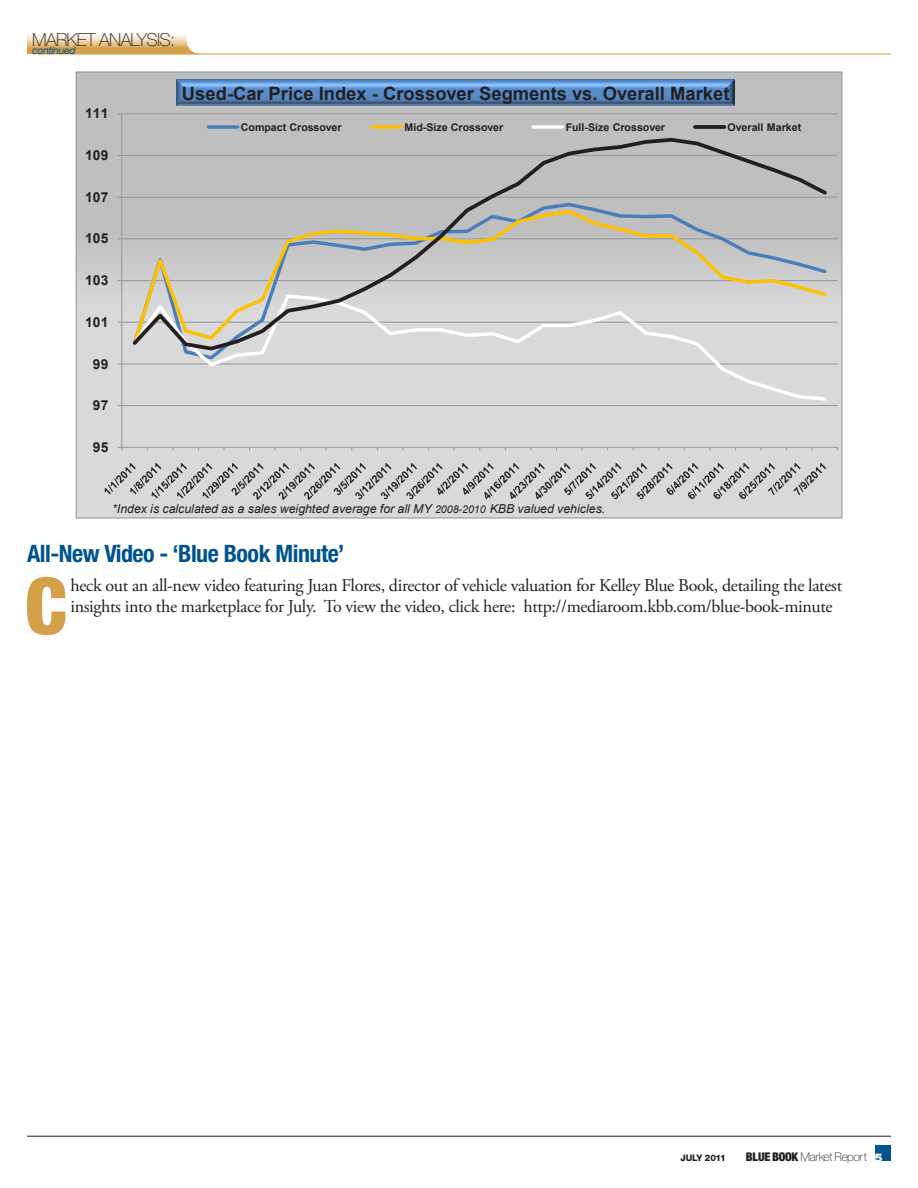
<style>
.page{position:relative;width:918px;height:1188px;background:#fff}
.page>*{position:absolute;margin:0;border:0;box-sizing:border-box;transform-origin:0 0}
.Body_Copy_with_Drop{font:900 condensed 78.45px "Helvetica Neue LT";color:#d4a049}
._1-2_Column_Headline{font:700 condensed 24px "Helvetica Neue LT";letter-spacing:-.02em;color:#00538d}
.t1{font:700 18.3px "Arial";color:#231f20}
.Body_Copy_with_Drop-2{font:18px/21.6px "Adobe Garamond Pro";letter-spacing:-.02em;color:#231f20}
.t2{font:100 18px "Helvetica Neue LT";letter-spacing:-.04em;color:#231f20}
.t3{font:700 13.8px "Arial";letter-spacing:.005em;color:#231f20}
.t4{font:italic 12.3px "Arial";color:#231f20}
.t5{font:100 12px "Helvetica Neue LT";letter-spacing:-.04em;color:#231f20}
.t6{font:700 10.65px "Arial";color:#231f20}
.t7{font:italic 10.5px "Helvetica Neue LT";letter-spacing:-.04em;color:#00538d}
.t8{font:800 9px "Helvetica Neue LT";letter-spacing:-.05em;color:#231f20}
.s1{font-size:10.65px}
.s2{font-weight:900;font-stretch:condensed}
.s3{font-weight:900;color:#fff}
</style>
<div class="page">
<hr style="left:27px;top:1136px;width:864px;height:1px;background:#231f20">
<div style="left:875px;top:1145px;width:16px;height:16px;background:#00538d"></div>
<svg style="left:27px;top:33px;width:173px;height:21px"></svg>
<hr style="left:37px;top:54px;width:854px;height:1px;background:#d4a049">
<div style="left:76px;top:72px;width:766px;height:446px;background:linear-gradient(to bottom,#bababa,#e0e0e0)"></div>
<hr style="left:122px;top:405px;width:716px;height:1px;background:#989a9d">
<hr style="left:122px;top:363px;width:716px;height:1px;background:#989a9d">
<hr style="left:122px;top:322px;width:716px;height:1px;background:#989a9d">
<hr style="left:122px;top:280px;width:716px;height:1px;background:#989a9d">
<hr style="left:122px;top:238px;width:716px;height:1px;background:#989a9d">
<hr style="left:122px;top:197px;width:716px;height:1px;background:#989a9d">
<hr style="left:122px;top:155px;width:716px;height:1px;background:#989a9d">
<hr style="left:122px;top:113px;width:716px;height:1px;background:#989a9d">
<hr style="left:121px;top:114px;width:1px;height:333px;background:#989a9d">
<hr style="left:122px;top:447px;width:716px;height:1px;background:#989a9d">
<svg style="left:118px;top:447px;width:4px;height:4px"></svg>
<div style="left:130px;top:352px;width:699px;height:51px;background:#d9d9d9"></div>
<svg style="left:129px;top:136px;width:701px;height:216px;background:#c4c3c0"></svg>
<svg style="left:105px;top:463px;width:721px;height:37px;background:#bdbdbd"></svg>
<img style="left:176px;top:79px;width:559px;height:28px">
<svg style="left:208px;top:125px;width:30px;height:4px"></svg>
<svg style="left:372px;top:125px;width:29px;height:4px"></svg>
<hr style="left:533px;top:125px;width:30px;height:4px;background:#f6f6f6">
<hr style="left:695px;top:125px;width:29px;height:4px;background:#2a2627">
<p class="t2" style="left:32px;top:29px;width:144px">MARKET ANALYSIS:</p>
<p class="t7" style="left:32px;top:44px;width:45px">continued</p>
<p class="t3" style="left:85px;top:104px;width:25px">111</p>
<p class="t3" style="left:85px;top:146px;width:25px">109</p>
<p class="t3" style="left:85px;top:188px;width:25px">107</p>
<p class="t3" style="left:85px;top:229px;width:25px">105</p>
<p class="t3" style="left:85px;top:271px;width:25px">103</p>
<p class="t3" style="left:85px;top:313px;width:25px">101</p>
<p class="t3" style="left:93px;top:354px;width:17px">99</p>
<p class="t3" style="left:93px;top:396px;width:17px">97</p>
<p class="t3" style="left:93px;top:438px;width:17px">95</p>
<p class="t1" style="left:182px;top:81px;width:549px">Used-Car Price Index - Crossover Segments vs. Overall Market</p>
<p class="t6" style="left:241px;top:120px;width:102px">Compact Crossover</p>
<p class="t6" style="left:405px;top:120px;width:100px">Mid-Size Crossover</p>
<p class="t6" style="left:566px;top:120px;width:101px">Full-Size Crossover</p>
<p class="t6" style="left:728px;top:120px;width:75px">Overall Market</p>
<p class="t4" style="left:112px;top:501px;width:495px">*Index is calculated as a sales weighted average for all MY <span class="s1">2008-2010</span> KBB valued vehicles.</p>
<p class="_1-2_Column_Headline" style="left:27px;top:539px;width:319px">All-New Video - ‘Blue Book Minute’</p>
<p class="Body_Copy_with_Drop" style="left:25px;top:558px;width:44px">C</p>
<p class="Body_Copy_with_Drop-2" style="left:70px;top:575px;width:773px">heck out an all-new video featuring Juan Flores, director of vehicle valuation for Kelley Blue Book, detailing the latest insights into the marketplace for July. To view the video, click here: http://mediaroom.kbb.com/blue-book-minute</p>
<p class="t8" style="left:681px;top:1152px;width:47px">JULY 2011</p>
<p class="t5" style="left:746px;top:1150px;width:138px"><span class="s2">BLUE BOOK</span> Market Report <span class="s3">5</span></p>
</div>
